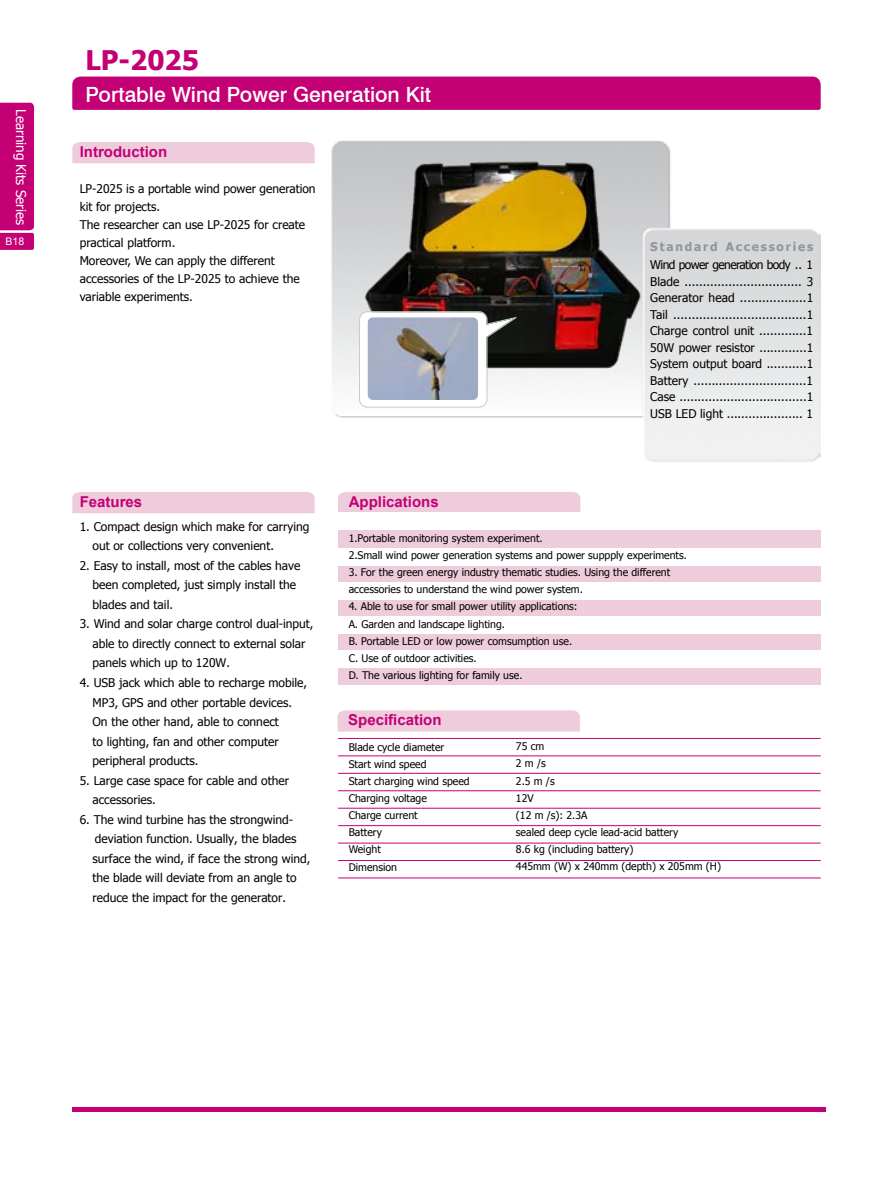
<style>
.page{position:relative;width:893px;height:1191px;background:#fff}
.page>*{position:absolute;margin:0;border:0;box-sizing:border-box;transform-origin:0 0}
.t1{font:700 27px "Tahoma";color:#c30074}
.t2{font:500 21px "Swiss 721 BT";color:#fff}
.t3{font:700 15px "Arial";color:#c30074}
.t4{font:13.5px "Tahoma";letter-spacing:-.005em;color:#fff}
.t5{font:12px/19.5px "Tahoma";color:#000}
.t6{font:700 12px "Tahoma";letter-spacing:.145em;color:#939597}
.t7{font:10.5px/17.1px "Tahoma";color:#000}
.t8{font:10.5px "Arial";color:#fff}
</style>
<div class="page">
<div style="left:0;top:103px;width:34px;height:147px;background:#c30074"></div>
<div style="left:72px;top:77px;width:749px;height:33px;background:#c30074"></div>
<div style="left:72px;top:1106px;width:753px;height:5px;background:#c30074"></div>
<div style="left:72px;top:142px;width:243px;height:21px;background:#efccdc"></div>
<div style="left:72px;top:492px;width:243px;height:21px;background:#efccdc"></div>
<div style="left:338px;top:710px;width:242px;height:21px;background:#efccdc"></div>
<div style="left:338px;top:492px;width:242px;height:20px;background:#efccdc"></div>
<div style="left:338px;top:514px;width:483px;height:170px;background:#efccdc"></div>
<div style="left:332px;top:513px;width:489px;height:17px;background:#fff"></div>
<div style="left:332px;top:582px;width:489px;height:17px;background:#fff"></div>
<div style="left:332px;top:548px;width:489px;height:17px;background:#fff"></div>
<div style="left:332px;top:616px;width:489px;height:17px;background:#fff"></div>
<div style="left:332px;top:650px;width:502px;height:17px;background:#fff"></div>
<img style="left:331px;top:140px;width:490px;height:322px">
<hr style="left:338px;top:877px;width:483px;height:1px;background:#c30074">
<hr style="left:338px;top:755px;width:483px;height:1px;background:#c30074">
<hr style="left:338px;top:738px;width:483px;height:1px;background:#c30074">
<hr style="left:338px;top:773px;width:483px;height:1px;background:#c30074">
<hr style="left:338px;top:807px;width:483px;height:1px;background:#c30074">
<hr style="left:338px;top:790px;width:483px;height:1px;background:#c30074">
<hr style="left:338px;top:825px;width:483px;height:1px;background:#c30074">
<hr style="left:338px;top:842px;width:483px;height:1px;background:#c30074">
<hr style="left:338px;top:860px;width:483px;height:1px;background:#c30074">
<img style="left:353px;top:158px;width:291px;height:210px">
<svg style="left:359px;top:311px;width:158px;height:97px"></svg>
<img style="left:368px;top:317px;width:110px;height:83px">
<p class="t4" style="left:30px;top:109px;width:117px;rotate:90deg">Learning Kits Series</p>
<p class="t8" style="left:6px;top:234px;width:20px">B18</p>
<h1 class="t1" style="left:85px;top:41px;width:115px">LP-2025</h1>
<h2 class="t2" style="left:85px;top:81px;width:347px">Portable Wind Power Generation Kit</h2>
<p class="t3" style="left:80px;top:142px;width:89px">Introduction</p>
<p class="t5" style="left:80px;top:179px;width:237px;line-height:18px">LP-2025 is a portable wind power generation kit for projects.<br>The researcher can use LP-2025 for create practical platform.<br>Moreover, We can apply the different accessories of the LP-2025 to achieve the variable experiments.</p>
<p class="t3" style="left:80px;top:492px;width:64px">Features</p>
<p class="t3" style="left:349px;top:492px;width:92px">Applications</p>
<p class="t6" style="left:650px;top:238px;width:164px">Standard Accessories</p>
<p class="t5" style="left:650px;top:256px;width:164px;line-height:16.5px;text-align:justify">Wind power generation body .. 1<br>Blade ................................ 3<br>Generator head ..................1<br>Tail ....................................1<br>Charge control unit .............1<br>50W power resistor .............1<br>System output board ...........1<br>Battery ...............................1<br>Case ...................................1<br>USB LED light ..................... 1</p>
<p class="t5" style="left:92px;top:516px;width:219px;text-indent:-13px">1. Compact design which make for carrying out or collections very convenient.</p>
<p class="t5" style="left:92px;top:555px;width:210px;text-indent:-13px">2. Easy to install, most of the cables have been completed, just simply install the blades and tail.</p>
<p class="t5" style="left:92px;top:614px;width:223px;text-indent:-13px">3. Wind and solar charge control dual-input, able to directly connect to external solar panels which up to 120W.</p>
<p class="t5" style="left:92px;top:672px;width:216px;text-indent:-13px">4. USB jack which able to recharge mobile, MP3, GPS and other portable devices.<br>On the other hand, able to connect<br>to lighting, fan and other computer peripheral products.</p>
<p class="t5" style="left:92px;top:770px;width:198px;text-indent:-13px">5. Large case space for cable and other accessories.</p>
<p class="t5" style="left:92px;top:809px;width:219px;text-indent:-13px">6. The wind turbine has the strongwind&shy;deviation function. Usually, the blades surface the wind, if face the strong wind, the blade will deviate from an angle to reduce the impact for the generator.</p>
<p class="t7" style="left:349px;top:529px;width:340px">1.Portable monitoring system experiment.<br>2.Small wind power generation systems and power suppply experiments.</p>
<p class="t7" style="left:349px;top:563px;width:323px">3. For the green energy industry thematic studies. Using the different accessories to understand the wind power system.</p>
<p class="t7" style="left:349px;top:597px;width:230px">4. Able to use for small power utility applications:<br>A. Garden and landscape lighting.<br>B. Portable LED or low power comsumption use.<br>C. Use of outdoor activities.<br>D. The various lighting for family use.</p>
<p class="t3" style="left:348px;top:710px;width:95px">Specification</p>
<p class="t7" style="left:349px;top:738px;width:123px">Blade cycle diameter<br>Start wind speed<br>Start charging wind speed<br>Charging voltage<br>Charge current<br>Battery<br>Weight<br>Dimension</p>
<p class="t7" style="left:516px;top:737px;width:207px">75 cm<br>2 m /s<br>2.5 m /s<br>12V<br>(12 m /s): 2.3A<br>sealed deep cycle lead-acid battery<br>8.6 kg (including battery)<br>445mm (W) x 240mm (depth) x 205mm (H)</p>
</div>
